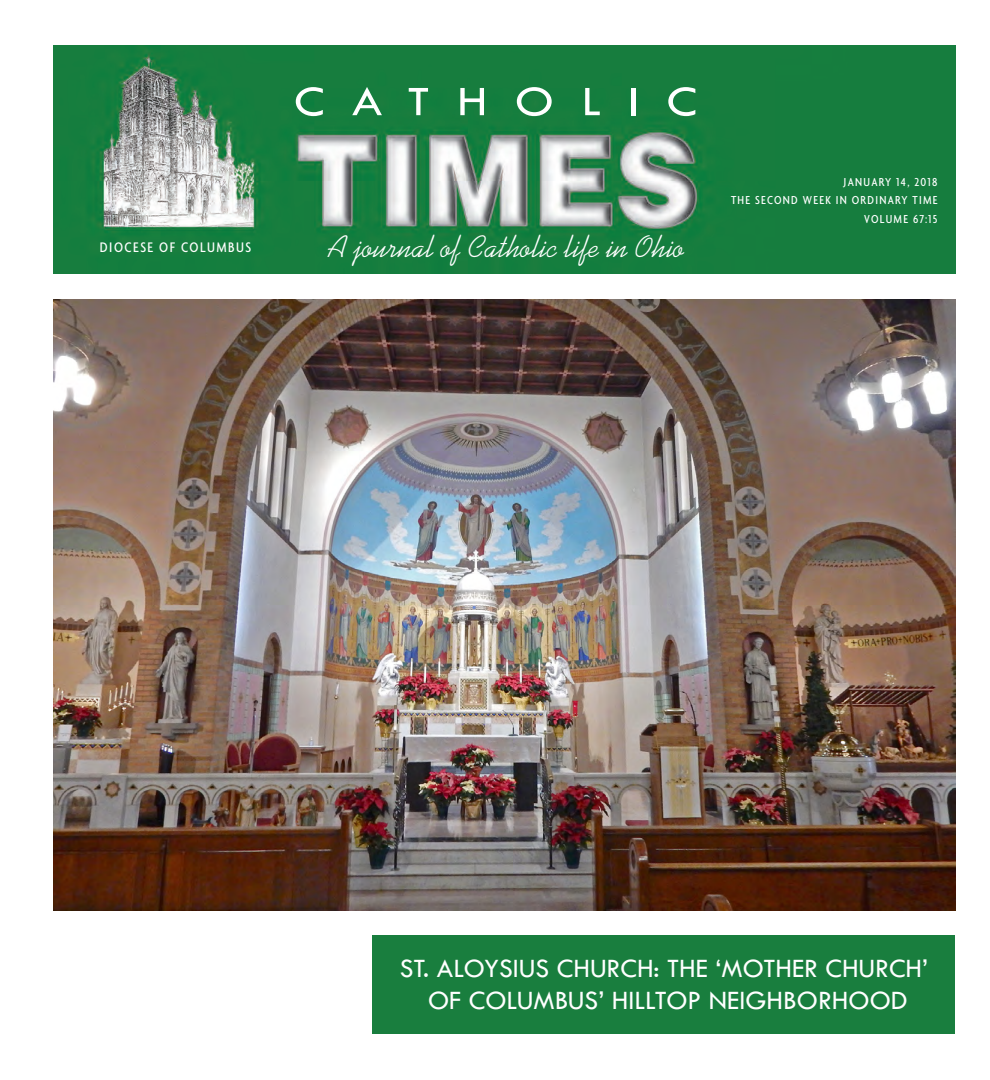
<style>
.page{position:relative;width:990px;height:1080px;background:#fff}
.page>*{position:absolute;margin:0;border:0;box-sizing:border-box;transform-origin:0 0}
.t1{font:43.75px "Tw Cen";letter-spacing:.54em;color:#fff;scale:1.16 1}
.t2{font:31.25px "Kaufmann";letter-spacing:.01em;color:#fff}
.t3{font:27.5px "Tw Cen";color:#fff}
.t4{font:500 condensed 15px "Agenda";letter-spacing:.1em;color:#fff}
.t5{font:500 condensed 12.5px "Agenda";letter-spacing:.1em;color:#fff}
</style>
<div class="page">
<div style="left:373px;top:935px;width:582px;height:99px;background:#197e3e"></div>
<img style="left:54px;top:46px;width:901px;height:228px">
<img style="left:54px;top:299px;width:901px;height:612px">
<p class="t4" style="left:100px;top:238px;width:153px">DIOCESE OF COLUMBUS</p>
<p class="t1" style="left:294px;top:75px;width:349px">CATHOLIC</p>
<p class="t2" style="left:330px;top:229px;width:357px">A journal of Catholic life in Ohio</p>
<p class="t5" style="left:844px;top:174px;width:96px">JANUARY 14, 2018</p>
<p class="t5" style="left:731px;top:193px;width:208px">THE SECOND WEEK IN ORDINARY TIME</p>
<p class="t5" style="left:864px;top:212px;width:75px">VOLUME 67:15</p>
<p class="t3" style="left:400px;top:952px;width:530px">ST. ALOYSIUS CHURCH: THE ‘MOTHER CHURCH’</p>
<p class="t3" style="left:428px;top:984px;width:481px">OF COLUMBUS’ HILLTOP NEIGHBORHOOD</p>
</div>
